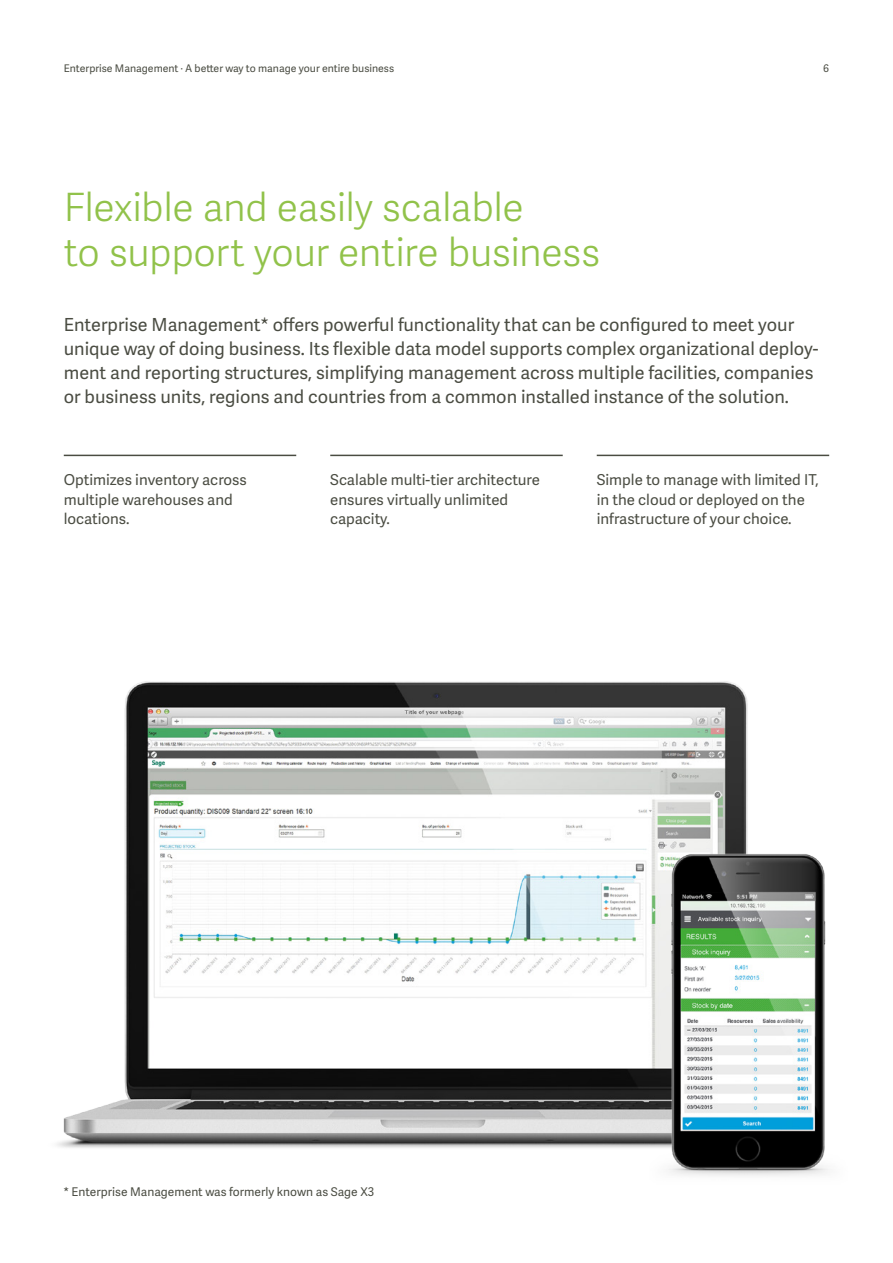
<style>
.page{position:relative;width:893px;height:1263px;background:#fff}
.page>*{position:absolute;margin:0;border:0;box-sizing:border-box;transform-origin:0 0}
.t1{font:39px/45px "Adelle Sans SAGE Lt";letter-spacing:-.01em;color:#91c24a}
.t2{font:18px/24px "Adelle Sans SAGE";color:#4a4c42}
.t3{font:15px/19.5px "Adelle Sans SAGE";color:#4a4c42}
.t4{font:12px "Adelle Sans SAGE";color:#4a4c42}
.t5{font:10.5px "Adelle Sans SAGE";color:#4a4c42}
</style>
<div class="page">
<img style="left:57px;top:681px;width:691px;height:467px">
<img style="left:637px;top:832px;width:192px;height:344px">
<hr style="left:64px;top:455px;width:232px;height:1px;background:#4a4c42">
<hr style="left:330px;top:455px;width:233px;height:1px;background:#4a4c42">
<hr style="left:597px;top:455px;width:232px;height:1px;background:#4a4c42">
<p class="t5" style="left:64px;top:61px;width:332px">Enterprise Management · A better way to manage your entire business</p>
<p class="t5" style="left:823px;top:61px;width:7px">6</p>
<h1 class="t1" style="left:64px;top:183px;width:538px">Flexible and easily scalable<br>to support your entire business</h1>
<p class="t2" style="left:64px;top:312px;width:756px">Enterprise Management* offers powerful functionality that can be configured to meet your unique way of doing business. Its flexible data model supports complex organizational deploy&shy;ment and reporting structures, simplifying management across multiple facilities, companies or business units, regions and countries from a common installed instance of the solution.</p>
<p class="t3" style="left:64px;top:470px;width:185px">Optimizes inventory across multiple warehouses and locations.</p>
<p class="t3" style="left:330px;top:470px;width:211px">Scalable multi-tier architecture ensures virtually unlimited capacity.</p>
<p class="t3" style="left:597px;top:470px;width:223px">Simple to manage with limited IT, in the cloud or deployed on the infrastructure of your choice.</p>
<p class="t4" style="left:63px;top:1184px;width:312px">* Enterprise Management was formerly known as Sage X3</p>
</div>
